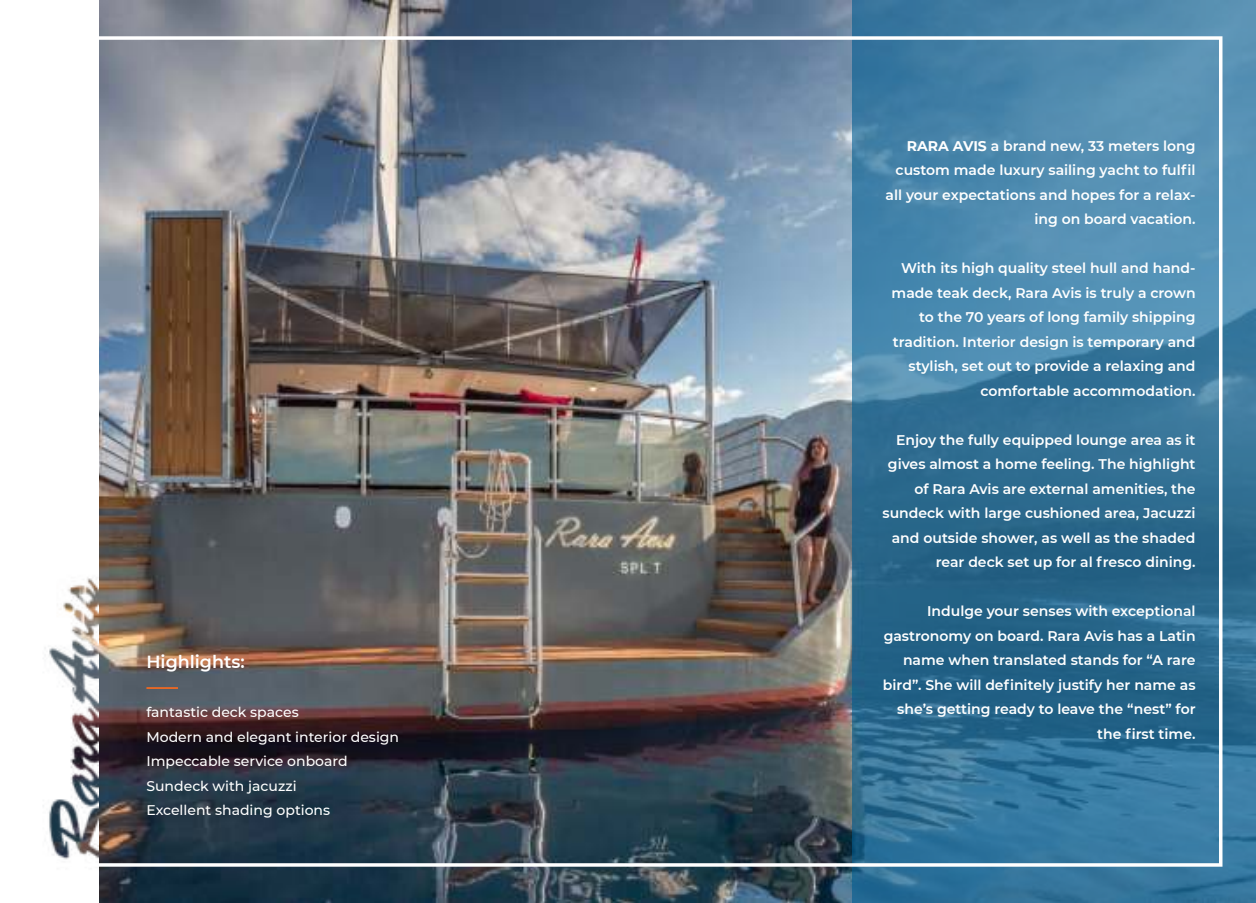
<style>
.page{position:relative;width:1256px;height:903px;background:#fff}
.page>*{position:absolute;margin:0;border:0;box-sizing:border-box;transform-origin:0 0}
.t1{font:600 17.5px "Montserrat";color:#fff}
.t2{font:600 14px/24.5px "Montserrat";color:#fff;text-align:right}
.t3{font:500 14px/24.5px "Montserrat";color:#fff}
.s1{font-weight:700}
</style>
<div class="page">
<img style="left:98px;top:0;width:754px;height:903px">
<svg style="left:852px;top:0;width:403px;height:903px;background:#3d7a9f"></svg>
<hr style="left:146px;top:687px;width:32px;height:2px;background:#f26921">
<img style="left:43px;top:577px;width:55px;height:283px">
<p class="t1" style="left:146px;top:655px;width:100px">Highlights:</p>
<p class="t3" style="left:146px;top:700px;width:254px">fantastic deck spaces<br>Modern and elegant interior design<br>Impeccable service onboard<br>Sundeck with jacuzzi<br>Excellent shading options</p>
<p class="t2" style="left:885px;top:134px;width:311px"><span class="s1">RARA AVIS</span> a brand new, 33 meters long custom made luxury sailing yacht to fulfil all your expectations and hopes for a relax&shy;ing on board vacation.</p>
<p class="t2" style="left:891px;top:257px;width:305px">With its high quality steel hull and hand&shy;made teak deck, Rara Avis is truly a crown to the 70 years of long family shipping tradition. Interior design is temporary and stylish, set out to provide a relaxing and comfortable accommodation.</p>
<p class="t2" style="left:882px;top:428px;width:314px">Enjoy the fully equipped lounge area as it gives almost a home feeling. The highlight of Rara Avis are external amenities, the sundeck with large cushioned area, Jacuzzi and outside shower, as well as the shaded rear deck set up for al fresco dining.</p>
<p class="t2" style="left:882px;top:600px;width:314px">Indulge your senses with exceptional gastronomy on board. Rara Avis has a Latin name when translated stands for “A rare bird”. She will definitely justify her name as she’s getting ready to leave the “nest” for the first time.</p>
</div>
